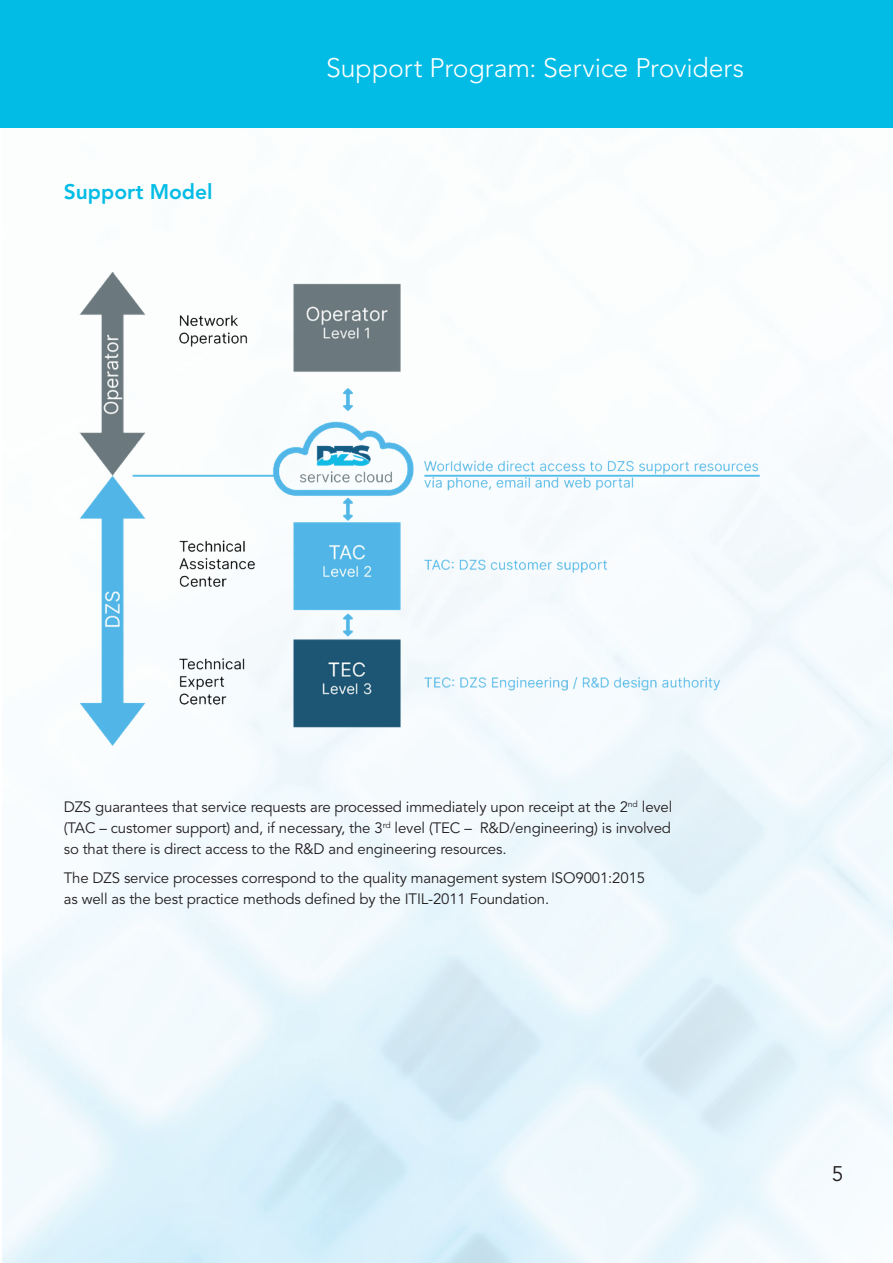
<style>
.page{position:relative;width:893px;height:1263px;background:#fff}
.page>*{position:absolute;margin:0;border:0;box-sizing:border-box;transform-origin:0 0}
.t1{font:300 26.55px "Avenir LT Std";letter-spacing:-.005em;color:#fff}
.t2{font:800 21px "Avenir LT Std";color:#02bce5}
.t3{font:21px "Avenir LT Std";color:#231f20}
.t4{font:15px/21px "Avenir LT Std";letter-spacing:-.01em;color:#231f20;text-align:justify}
</style>
<div class="page">
<div style="left:0;top:0;width:893px;height:128px;background:#02bce5"></div>
<img style="left:64px;top:224px;width:710px;height:569px">
<h2 class="t2" style="left:64px;top:179px;width:150px">Support Model</h2>
<h1 class="t1" style="left:326px;top:52px;width:419px">Support Program: Service Providers</h1>
<p class="t4" style="left:64px;top:796px;width:610px">DZS guarantees that service requests are processed immediately upon receipt at the 2<sup>nd</sup> level (TAC – customer support) and, if necessary, the 3<sup>rd</sup> level (TEC – R&amp;D/engineering) is involved so that there is direct access to the R&amp;D and engineering resources.</p>
<p class="t4" style="left:64px;top:868px;width:583px">The DZS service processes correspond to the quality management system ISO9001:2015 as well as the best practice methods defined by the ITIL-2011 Foundation.</p>
<h2 class="t3" style="left:832px;top:1162px;width:13px">5</h2>
</div>
